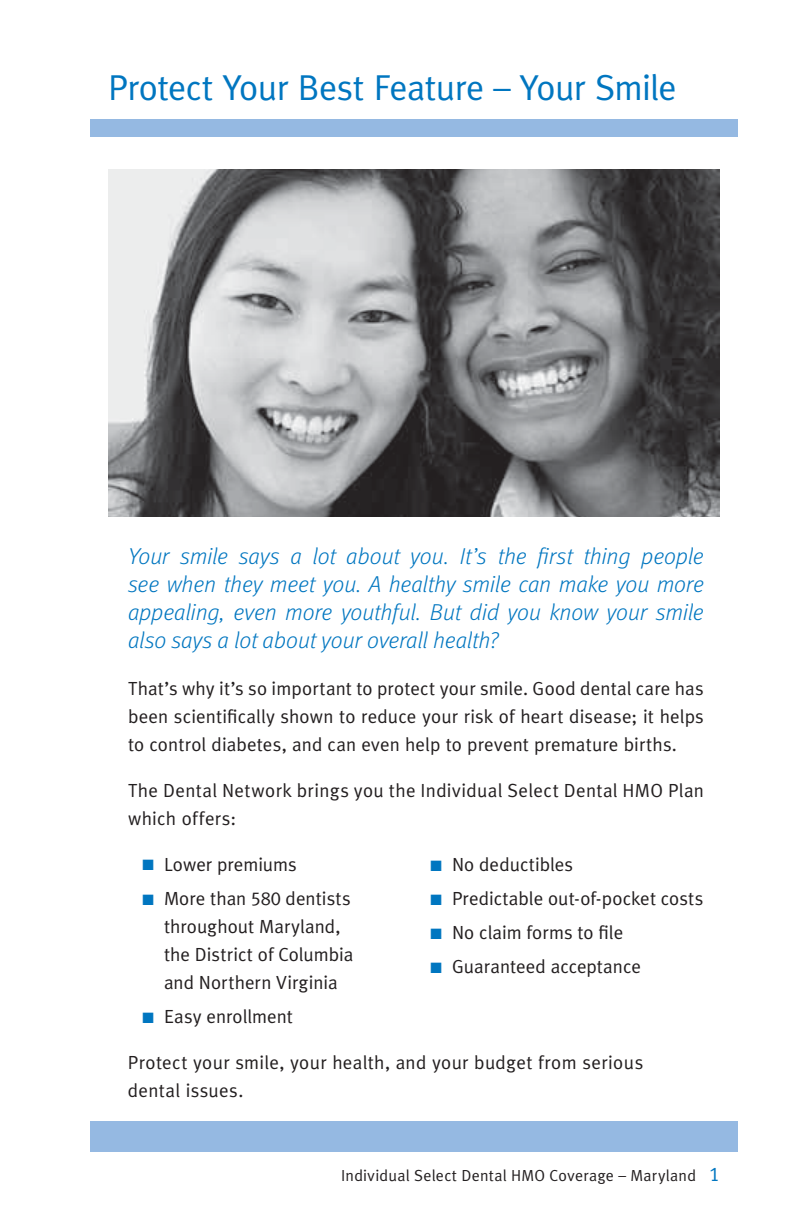
<style>
.page{position:relative;width:792px;height:1224px;background:#fff}
.page>*{position:absolute;margin:0;border:0;box-sizing:border-box;transform-origin:0 0}
.t1{font:36px "Meta Plus";letter-spacing:-.02em;color:#0076c0}
.t2{font:italic 300 23px/28px "Meta Pro";letter-spacing:-.01em;color:#0076c0;text-align:justify}
.t3{font:19px/28px "Meta Plus";letter-spacing:.01em;color:#231f20}
.t4{font:16px "Meta Plus";letter-spacing:.015em;color:#231f20}
.s1{color:#0076c0}
.s2{font-family:"Meta Plus Normal Caps"}
.s3{font-family:"Meta Plus Normal Caps";font-size:20px;color:#0076c0}
</style>
<div class="page">
<div style="left:90px;top:1122px;width:648px;height:30px;background:#95b9e2"></div>
<div style="left:90px;top:119px;width:648px;height:18px;background:#95b9e2"></div>
<img style="left:108px;top:169px;width:612px;height:348px">
<h1 class="t1" style="left:108px;top:67px;width:570px">Protect Your Best Feature – Your Smile</h1>
<p class="t2" style="left:128px;top:541px;width:577px">Your smile says a lot about you. It’s the first thing people see when they meet you. A healthy smile can make you more appealing, even more youthful. But did you know your smile also says a lot about your overall health?</p>
<p class="t3" style="left:128px;top:674px;width:577px;text-align:justify">That’s why it’s so important to protect your smile. Good dental care has been scientifically shown to reduce your risk of heart disease; it helps to control diabetes, and can even help to prevent premature births.</p>
<p class="t3" style="left:128px;top:776px;width:578px">The Dental Network brings you the Individual Select Dental HMO Plan which offers:</p>
<p class="t3" style="left:142px;top:850px;width:156px"><span class="s1">■</span> Lower premiums</p>
<p class="t3" style="left:164px;top:884px;width:191px;text-indent:-22px"><span class="s1">■</span> More than <span class="s2">580</span> dentists throughout Maryland, the District of Columbia and Northern Virginia</p>
<p class="t3" style="left:142px;top:1002px;width:152px"><span class="s1">■</span> Easy enrollment</p>
<p class="t3" style="left:128px;top:1048px;width:517px">Protect your smile, your health, and your budget from serious dental issues.</p>
<p class="t3" style="left:430px;top:850px;width:144px"><span class="s1">■</span> No deductibles</p>
<p class="t3" style="left:430px;top:884px;width:274px"><span class="s1">■</span> Predictable out-of-pocket costs</p>
<p class="t3" style="left:430px;top:919px;width:194px"><span class="s1">■</span> No claim forms to file</p>
<p class="t3" style="left:430px;top:953px;width:212px"><span class="s1">■</span> Guaranteed acceptance</p>
<p class="t4" style="left:341px;top:1166px;width:380px">Individual Select Dental HMO Coverage – Maryland <span class="s3">1</span></p>
</div>
